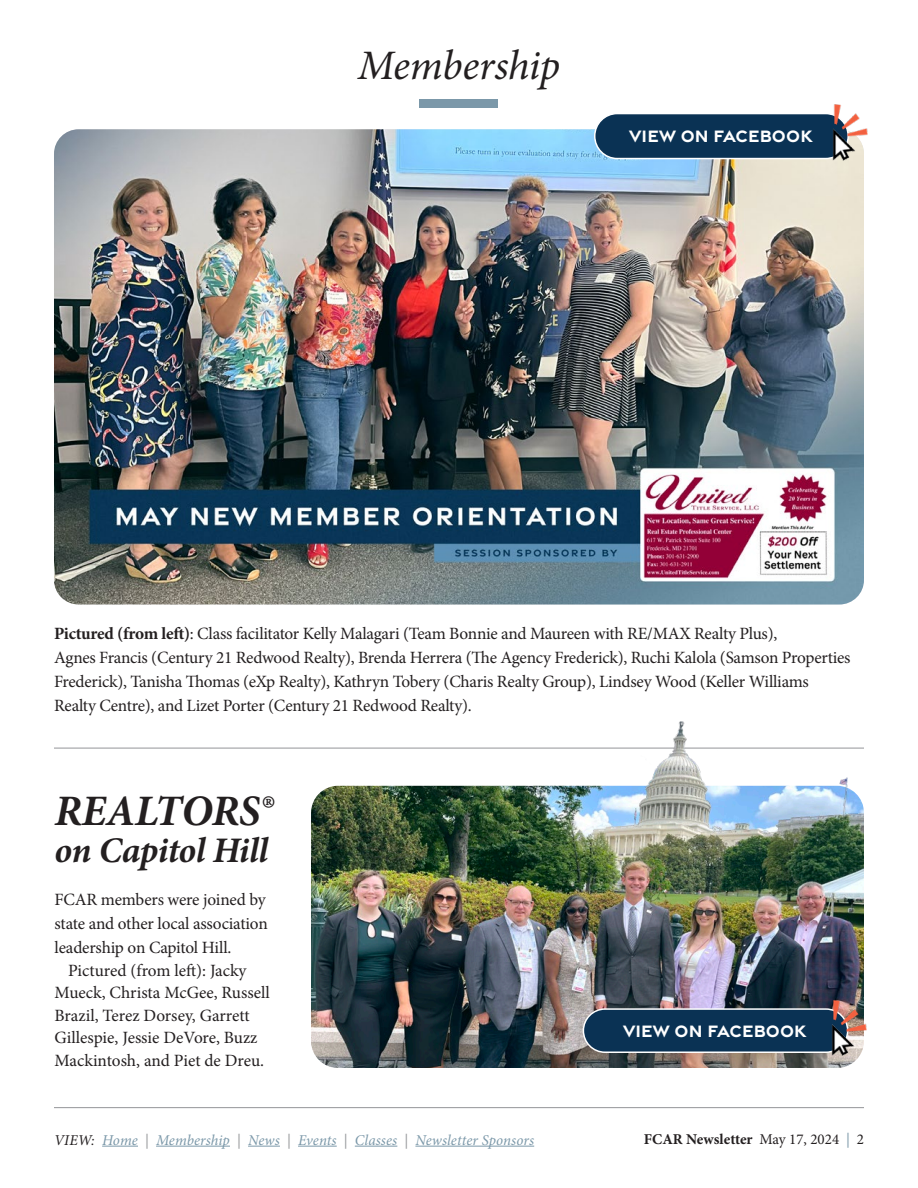
<style>
.page{position:relative;width:918px;height:1188px;background:#fff}
.page>*{position:absolute;margin:0;border:0;box-sizing:border-box;transform-origin:0 0}
.t1{font:italic 700 43.5px "Minion Pro";letter-spacing:-.01em;color:#231f20}
.t2{font:italic 42px "Minion Pro";letter-spacing:-.01em;color:#231f20}
.t3{font:italic 700 36px "Minion Pro";letter-spacing:-.015em;color:#231f20}
.t4{font:700 17.85px "Gravesend Sans";letter-spacing:.01em;color:#fff}
.t5{font:17.25px/24px "Minion Pro";letter-spacing:-.015em;color:#231f20}
.t6{font:italic 15px "Minion Pro";letter-spacing:.005em;color:#7b98a9}
.t7{font:700 15px "Minion Pro";color:#231f20}
.s1{font-weight:700}
.s2{color:#231f20}
.s3{color:#939598}
.s4{font-weight:400}
.s5{font-weight:400;color:#7b98a9}
</style>
<div class="page">
<hr style="left:54px;top:1107px;width:810px;height:1px;background:#939598">
<hr style="left:102px;top:1146px;width:36px;height:1px;background:#7b98a9">
<hr style="left:156px;top:1146px;width:74px;height:1px;background:#7b98a9">
<hr style="left:248px;top:1146px;width:32px;height:1px;background:#7b98a9">
<hr style="left:298px;top:1146px;width:39px;height:1px;background:#7b98a9">
<hr style="left:355px;top:1146px;width:42px;height:1px;background:#7b98a9">
<hr style="left:415px;top:1146px;width:119px;height:1px;background:#7b98a9">
<div style="left:420px;top:99px;width:78px;height:9px;background:#7b98a9"></div>
<img style="left:54px;top:129px;width:810px;height:475px">
<hr style="left:54px;top:748px;width:810px;height:1px;background:#939598">
<img style="left:311px;top:722px;width:553px;height:344px">
<div style="left:583px;top:1009px;width:265px;height:43px;background:#0a3254;border-radius:22px"></div>
<div style="left:583px;top:1008px;width:265px;height:45px;border:2px solid #fff;border-radius:22px"></div>
<img style="left:799px;top:990px;width:68px;height:78px">
<div style="left:595px;top:114px;width:253px;height:45px;background:#0a3254;border-radius:22px"></div>
<div style="left:594px;top:113px;width:255px;height:46px;border:2px solid #fff;border-radius:22px"></div>
<img style="left:799px;top:104px;width:69px;height:74px">
<h2 class="t2" style="left:358px;top:37px;width:204px">Membership</h2>
<p class="t4" style="left:629px;top:124px;width:185px">VIEW ON FACEBOOK</p>
<p class="t5" style="left:54px;top:622px;width:798px"><span class="s1">Pictured (from left)</span>: Class facilitator Kelly Malagari (Team Bonnie and Maureen with RE/MAX Realty Plus),<br>Agnes Francis (Century 21 Redwood Realty), Brenda Herrera (The Agency Frederick), Ruchi Kalola (Samson Properties Frederick), Tanisha Thomas (eXp Realty), Kathryn Tobery (Charis Realty Group), Lindsey Wood (Keller Williams Realty Centre), and Lizet Porter (Century 21 Redwood Realty).</p>
<h1 class="t1" style="left:55px;top:780px;width:220px">REALTORS®</h1>
<h3 class="t3" style="left:55px;top:825px;width:215px">on Capitol Hill</h3>
<p class="t5" style="left:55px;top:888px;width:215px">FCAR members were joined by state and other local association leadership on Capitol Hill.</p>
<p class="t5" style="left:55px;top:959px;width:217px;line-height:22.5px;text-indent:14px">Pictured (from left): Jacky<br>Mueck, Christa McGee, Russell<br>Brazil, Terez Dorsey, Garrett<br>Gillespie, Jessie DeVore, Buzz<br>Mackintosh, and Piet de Dreu.</p>
<p class="t4" style="left:623px;top:1019px;width:185px">VIEW ON FACEBOOK</p>
<p class="t6" style="left:54px;top:1130px;width:482px"><span class="s2">VIEW:</span> Home <span class="s3">|</span> Membership <span class="s3">|</span> News <span class="s3">|</span> Events <span class="s3">|</span> Classes <span class="s3">|</span> Newsletter Sponsors</p>
<p class="t7" style="left:644px;top:1128px;width:222px">FCAR Newsletter <span class="s4">May 17, 2024</span> <span class="s5">|</span> <span class="s4">2</span></p>
</div>
